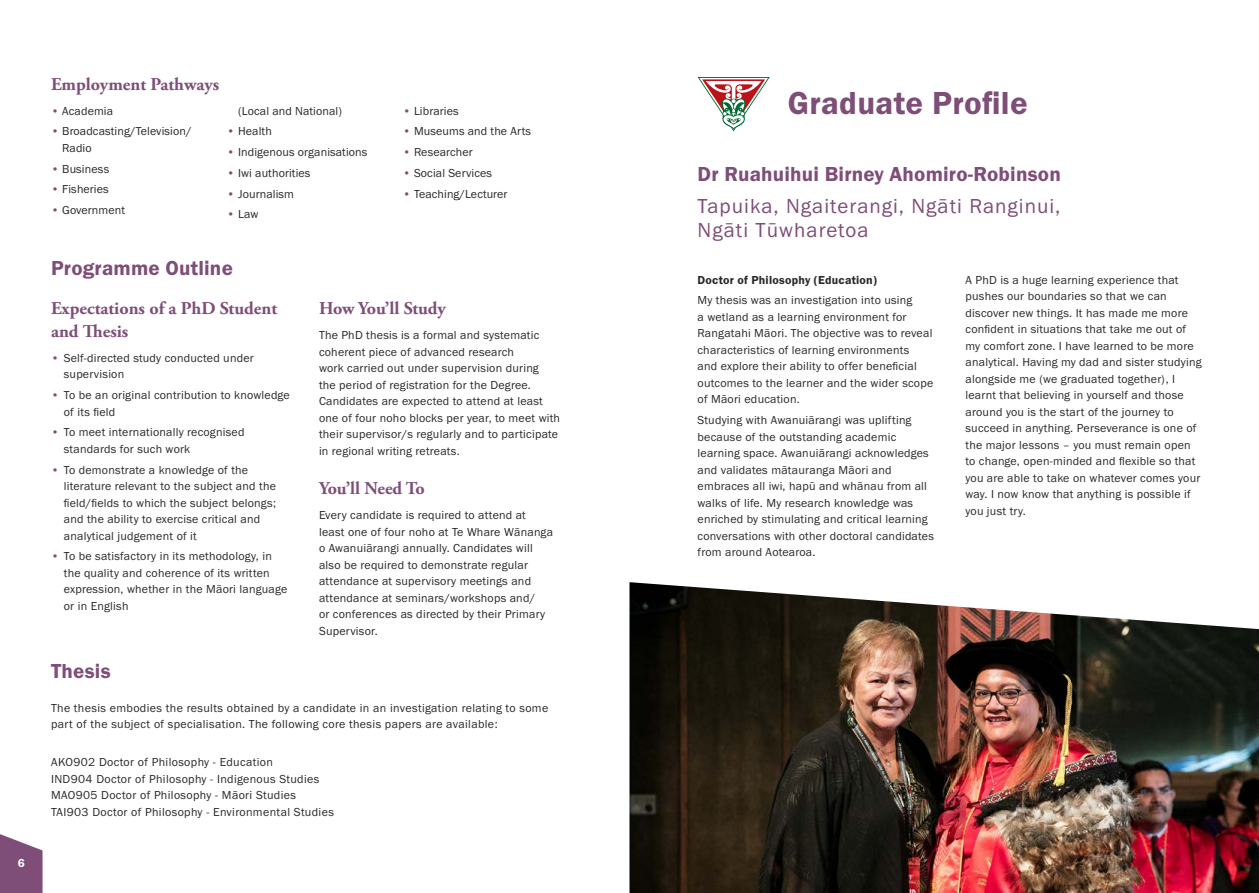
<style>
.page{position:relative;width:1259px;height:893px;background:#fff}
.page>*{position:absolute;margin:0;border:0;box-sizing:border-box;transform-origin:0 0}
.t1{font:33px "Franklin Gothic URW Dem";letter-spacing:.01em;color:#7e4e78}
.t2{font:21px "Franklin Gothic URW Dem";letter-spacing:.01em;color:#7e4e78}
.t3{font:21px/24px "Franklin Gothic URW Boo";letter-spacing:.05em;color:#7e4e78}
.t4{font:700 18px/22.5px "Adobe Garamond Pro";color:#7e4e78}
.t5{font:12px/16.5px "Franklin Gothic URW Boo";letter-spacing:.02em;color:#292829}
.t6{font:12px "Franklin Gothic URW Dem";letter-spacing:.02em;color:#292829}
.t7{font:12px "Franklin Gothic URW Dem";color:#fff}
.s1{color:#7e4e78}
</style>
<div class="page">
<svg style="left:0;top:834px;width:43px;height:59px;background:#91688c"></svg>
<svg style="left:697px;top:77px;width:73px;height:54px"></svg>
<img style="left:629px;top:582px;width:630px;height:311px">
<p class="t7" style="left:18px;top:856px;width:9px">6</p>
<h3 class="t4" style="left:51px;top:73px;width:170px">Employment Pathways</h3>
<p class="t5" style="left:51px;top:102px;width:64px"><span class="s1">•</span> Academia</p>
<p class="t5" style="left:62px;top:123px;width:131px;text-indent:-11px"><span class="s1">•</span> Broadcasting/Television/<br>Radio</p>
<p class="t5" style="left:51px;top:160px;width:60px"><span class="s1">•</span> Business</p>
<p class="t5" style="left:51px;top:181px;width:59px"><span class="s1">•</span> Fisheries</p>
<p class="t5" style="left:51px;top:202px;width:76px"><span class="s1">•</span> Government</p>
<p class="t5" style="left:238px;top:102px;width:105px">(Local and National)</p>
<p class="t5" style="left:227px;top:123px;width:46px"><span class="s1">•</span> Health</p>
<p class="t5" style="left:227px;top:144px;width:142px"><span class="s1">•</span> Indigenous organisations</p>
<p class="t5" style="left:227px;top:164px;width:85px"><span class="s1">•</span> Iwi authorities</p>
<p class="t5" style="left:227px;top:185px;width:69px"><span class="s1">•</span> Journalism</p>
<p class="t5" style="left:227px;top:206px;width:33px"><span class="s1">•</span> Law</p>
<p class="t5" style="left:403px;top:102px;width:58px"><span class="s1">•</span> Libraries</p>
<p class="t5" style="left:403px;top:123px;width:130px"><span class="s1">•</span> Museums and the Arts</p>
<p class="t5" style="left:403px;top:144px;width:71px"><span class="s1">•</span> Researcher</p>
<p class="t5" style="left:403px;top:164px;width:91px"><span class="s1">•</span> Social Services</p>
<p class="t5" style="left:403px;top:185px;width:106px"><span class="s1">•</span> Teaching/Lecturer</p>
<h2 class="t2" style="left:51px;top:255px;width:183px">Programme Outline</h2>
<h3 class="t4" style="left:51px;top:298px;width:228px">Expectations of a PhD Student and Thesis</h3>
<p class="t5" style="left:64px;top:349px;width:192px;text-indent:-13px"><span class="s1">•</span> Self-directed study conducted under supervision</p>
<p class="t5" style="left:64px;top:387px;width:227px;text-indent:-13px"><span class="s1">•</span> To be an original contribution to knowledge of its field</p>
<p class="t5" style="left:64px;top:424px;width:182px;text-indent:-13px"><span class="s1">•</span> To meet internationally recognised standards for such work</p>
<p class="t5" style="left:64px;top:461px;width:214px;text-indent:-13px"><span class="s1">•</span> To demonstrate a knowledge of the literature relevant to the subject and the field/fields to which the subject belongs; and the ability to exercise critical and analytical judgement of it</p>
<p class="t5" style="left:64px;top:548px;width:225px;text-indent:-13px"><span class="s1">•</span> To be satisfactory in its methodology, in the quality and coherence of its written expression, whether in the Māori language or in English</p>
<h3 class="t4" style="left:319px;top:298px;width:129px">How You’ll Study</h3>
<p class="t5" style="left:319px;top:327px;width:243px">The PhD thesis is a formal and systematic coherent piece of advanced research<br>work carried out under supervision during<br>the period of registration for the Degree.<br>Candidates are expected to attend at least one of four noho blocks per year, to meet with their supervisor/s regularly and to participate in regional writing retreats.</p>
<h3 class="t4" style="left:319px;top:478px;width:107px">You’ll Need To</h3>
<p class="t5" style="left:319px;top:507px;width:236px">Every candidate is required to attend at least one of four noho at Te Whare Wānanga o Awanuiārangi annually. Candidates will also be required to demonstrate regular attendance at supervisory meetings and attendance at seminars/workshops and/<br>or conferences as directed by their Primary Supervisor.</p>
<h2 class="t2" style="left:51px;top:658px;width:61px">Thesis</h2>
<p class="t5" style="left:51px;top:699px;width:499px">The thesis embodies the results obtained by a candidate in an investigation relating to some part of the subject of specialisation. The following core thesis papers are available:</p>
<p class="t5" style="left:51px;top:754px;width:284px">AKO902 Doctor of Philosophy - Education<br>IND904 Doctor of Philosophy - Indigenous Studies MAO905 Doctor of Philosophy - Māori Studies TAI903 Doctor of Philosophy - Environmental Studies</p>
<h1 class="t1" style="left:788px;top:83px;width:241px">Graduate Profile</h1>
<h2 class="t2" style="left:697px;top:161px;width:365px">Dr Ruahuihui Birney Ahomiro-Robinson</h2>
<h2 class="t3" style="left:697px;top:194px;width:364px">Tapuika, Ngaiterangi, Ngāti Ranginui,<br>Ngāti Tūwharetoa</h2>
<p class="t6" style="left:697px;top:272px;width:181px">Doctor of Philosophy (Education)</p>
<p class="t5" style="left:697px;top:292px;width:237px">My thesis was an investigation into using<br>a wetland as a learning environment for Rangatahi Māori. The objective was to reveal characteristics of learning environments<br>and explore their ability to offer beneficial outcomes to the learner and the wider scope of Māori education.</p>
<p class="t5" style="left:697px;top:412px;width:238px">Studying with Awanuiārangi was uplifting because of the outstanding academic learning space. Awanuiārangi acknowledges and validates mātauranga Māori and embraces all iwi, hapū and whānau from all walks of life. My research knowledge was enriched by stimulating and critical learning conversations with other doctoral candidates from around Aotearoa.</p>
<p class="t5" style="left:965px;top:271px;width:238px">A PhD is a huge learning experience that pushes our boundaries so that we can discover new things. It has made me more confident in situations that take me out of my comfort zone. I have learned to be more analytical. Having my dad and sister studying alongside me (we graduated together), I learnt that believing in yourself and those around you is the start of the journey to succeed in anything. Perseverance is one of the major lessons – you must remain open to change, open-minded and flexible so that you are able to take on whatever comes your way. I now know that anything is possible if you just try.</p>
</div>
